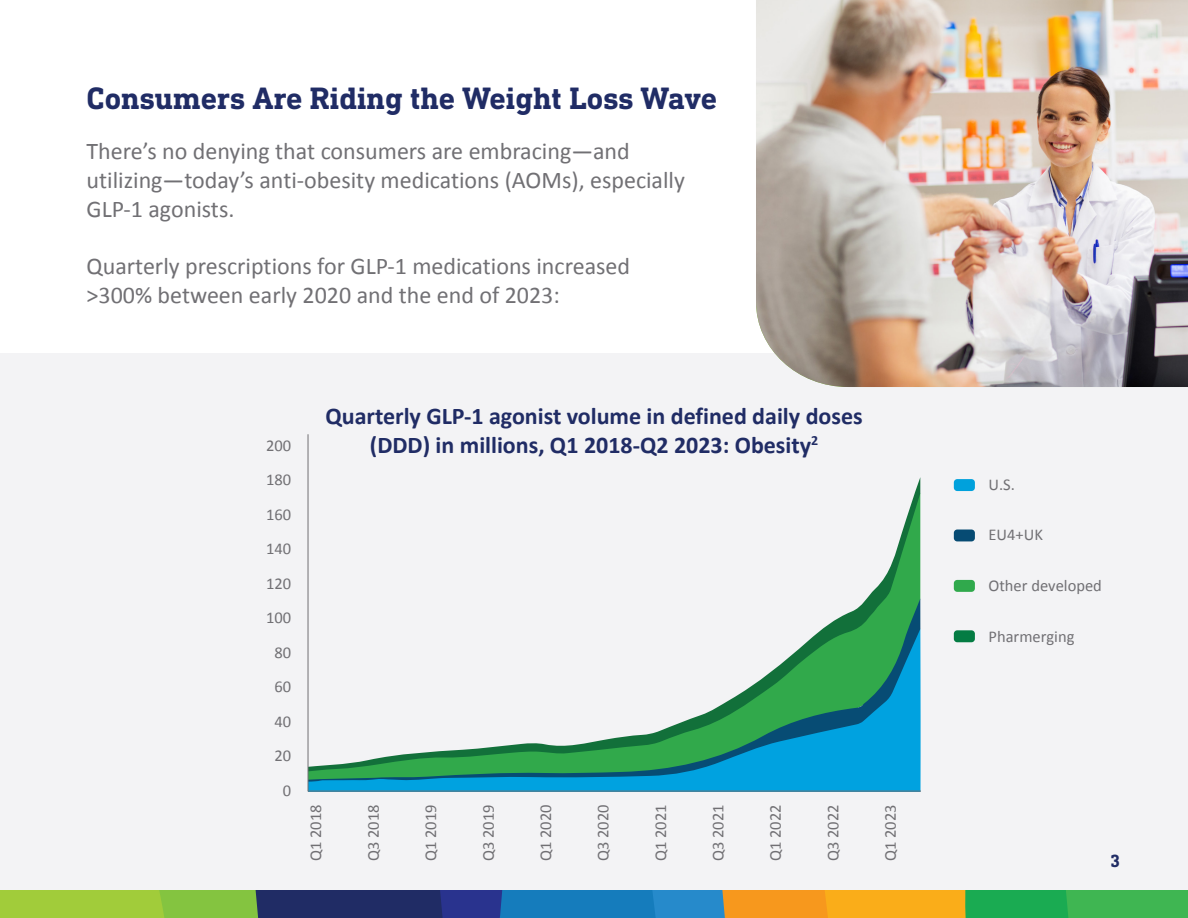
<style>
.page{position:relative;width:1188px;height:918px;background:#fff}
.page>*{position:absolute;margin:0;border:0;box-sizing:border-box;transform-origin:0 0}
.Headline_Blue{font:700 31.5px "DIN Next Slab Pro";color:#202c65}
.Body{font:24px/28.8px "Calibri";color:#717074}
.Body-2{font:700 24px/28.8px "Calibri";color:#202c65;text-align:center}
.Body-3{font:700 18px "DIN Next Slab Pro";color:#202c65}
.t1{font:16.5px/34.5px "Calibri";color:#717074;text-align:right}
</style>
<div class="page">
<div style="left:0;top:353px;width:1188px;height:538px;background:#f3f3f5"></div>
<svg style="left:0;top:891px;width:1188px;height:27px;background:#688f5c"></svg>
<img style="left:756px;top:0;width:432px;height:387px">
<svg style="left:309px;top:629px;width:612px;height:162px;background:#08a0db"></svg>
<svg style="left:867px;top:478px;width:53px;height:120px"></svg>
<svg style="left:309px;top:598px;width:611px;height:184px"></svg>
<hr style="left:308px;top:791px;width:613px;height:1px;background:#717074">
<hr style="left:308px;top:434px;width:1px;height:357px;background:#717074">
<div style="left:954px;top:479px;width:21px;height:12px;background:#00a1dc;border-radius:3px"></div>
<div style="left:954px;top:530px;width:21px;height:11px;background:#064b73;border-radius:3px"></div>
<div style="left:954px;top:580px;width:21px;height:12px;background:#30a94c;border-radius:3px"></div>
<div style="left:954px;top:630px;width:21px;height:12px;background:#047c43;border-radius:3px"></div>
<p class="Headline_Blue" style="left:87px;top:80px;width:632px">Consumers Are Riding the Weight Loss Wave</p>
<p class="Body" style="left:87px;top:136px;width:600px">There’s no denying that consumers are embracing—and utilizing—today’s anti-obesity medications (AOMs), especially<br>GLP-1 agonists.</p>
<p class="Body" style="left:87px;top:251px;width:545px">Quarterly prescriptions for GLP-1 medications increased &gt;300% between early 2020 and the end of 2023:</p>
<p class="t1" style="left:266px;top:428px;width:27px">200<br>180<br>160<br>140<br>120<br>100<br>80<br>60<br>40<br>20<br>0</p>
<p class="Body-2" style="left:325px;top:401px;width:539px">Quarterly GLP-1 agonist volume in defined daily doses (DDD) in millions, Q1 2018-Q2 2023: Obesity<sup>2</sup></p>
<p class="t1" style="left:298px;top:861px;width:58px;rotate:-90deg">Q1 2018</p>
<p class="t1" style="left:356px;top:861px;width:58px;rotate:-90deg">Q3 2018</p>
<p class="t1" style="left:413px;top:861px;width:58px;rotate:-90deg">Q1 2019</p>
<p class="t1" style="left:470px;top:861px;width:58px;rotate:-90deg">Q3 2019</p>
<p class="t1" style="left:528px;top:861px;width:58px;rotate:-90deg">Q1 2020</p>
<p class="t1" style="left:585px;top:861px;width:58px;rotate:-90deg">Q3 2020</p>
<p class="t1" style="left:643px;top:861px;width:58px;rotate:-90deg">Q1 2021</p>
<p class="t1" style="left:700px;top:861px;width:58px;rotate:-90deg">Q3 2021</p>
<p class="t1" style="left:758px;top:861px;width:58px;rotate:-90deg">Q1 2022</p>
<p class="t1" style="left:815px;top:861px;width:58px;rotate:-90deg">Q3 2022</p>
<p class="t1" style="left:873px;top:861px;width:58px;rotate:-90deg">Q1 2023</p>
<p class="t1" style="left:989px;top:466px;width:28px">U.S.</p>
<p class="t1" style="left:989px;top:517px;width:56px">EU4+UK</p>
<p class="t1" style="left:989px;top:568px;width:115px">Other developed</p>
<p class="t1" style="left:989px;top:618px;width:87px">Pharmerging</p>
<p class="Body-3" style="left:1110px;top:850px;width:12px">3</p>
</div>
